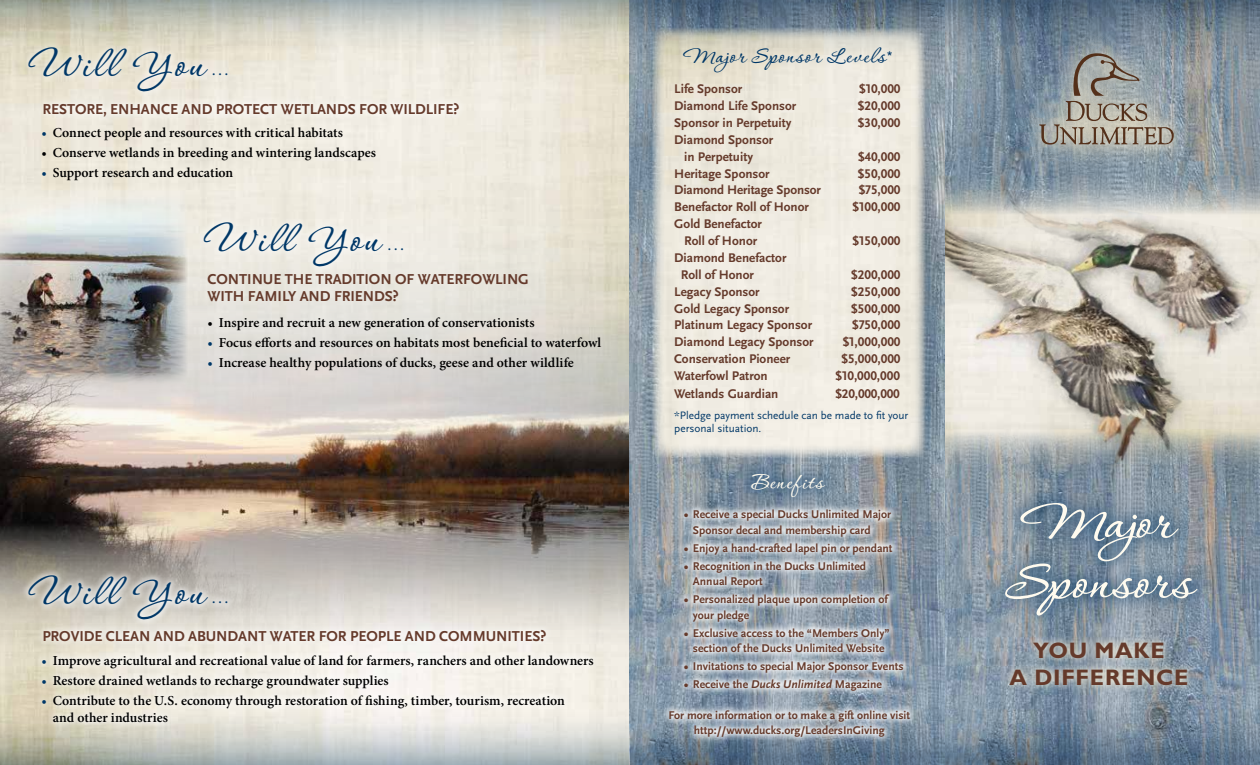
<style>
.page{position:relative;width:1260px;height:765px;background:#fff}
.page>*{position:absolute;margin:0;border:0;box-sizing:border-box;transform-origin:0 0}
.t1{font:700 60px/60px "Corinthia Professional";color:#fffbef;text-align:center}
.t2{font:700 45px "Corinthia Professional";letter-spacing:.05em;color:#003767;scale:.9 1}
.t3{font:700 25px "Corinthia Professional";letter-spacing:.045em;color:#003767;scale:.9 1}
.t4{font:700 25px "Corinthia Professional";letter-spacing:.055em;color:#fffbef;scale:.9 1}
.t5{font:700 22.5px/27px "Gill Sans Std";letter-spacing:.03em;color:#653a2b;text-align:center}
.t6{font:700 15px/17.5px "Scala Sans OT";letter-spacing:-.005em;color:#653a2b}
.t7{font:600 13.75px/17.5px "Minion Pro";color:#000}
.t8{font:600 13.75px "Minion Pro";color:#003767}
.t9{font:700 13.12px/16.9px "Scala Sans OT";color:#653a2b}
.t10{font:700 11.75px/15.6px "Scala Sans OT";color:#653a2b}
.t11{font:11.25px/13.5px "Scala Sans OT";color:#003767}
.s1{color:#003767}
.s2{font-family:"Helvetica";font-weight:400;font-size:15px}
.s3{font-style:italic}
</style>
<div class="page">
<img style="left:0;top:57px;width:630px;height:648px">
<svg style="left:0;top:705px;width:630px;height:60px"></svg>
<img style="left:0;top:183px;width:630px;height:480px">
<img style="left:630px;top:66px;width:630px;height:628px">
<div style="left:989px;top:486px;width:225px;height:146px;background:#003767;opacity:.4"></div>
<div style="left:1002px;top:634px;width:194px;height:59px;background:#fff6dc;opacity:.75"></div>
<div style="left:1015px;top:29px;width:183px;height:140px;background:#f0e3c5;opacity:.75"></div>
<svg style="left:1039px;top:66px;width:135px;height:79px"></svg>
<img style="left:846px;top:167px;width:414px;height:357px">
<img style="left:652px;top:66px;width:273px;height:391px">
<svg style="left:630px;top:694px;width:630px;height:71px"></svg>
<svg style="left:630px;top:0;width:630px;height:66px"></svg>
<svg style="left:0;top:0;width:630px;height:57px"></svg>
<svg style="left:677px;top:502px;width:234px;height:196px"></svg>
<div style="left:735px;top:457px;width:106px;height:57px;background:#003767;opacity:.4"></div>
<div style="left:20px;top:40px;width:215px;height:60px;background:#fff;opacity:.75"></div>
<div style="left:196px;top:214px;width:215px;height:60px;background:#f0ede5"></div>
<div style="left:36px;top:95px;width:431px;height:29px;background:#fff;opacity:.75"></div>
<div style="left:36px;top:623px;width:518px;height:27px;background:#fff;opacity:.75"></div>
<div style="left:35px;top:647px;width:566px;height:83px;background:#fff;opacity:.75"></div>
<div style="left:20px;top:567px;width:215px;height:60px;background:#fff;opacity:.75"></div>
<img style="left:0;top:195px;width:188px;height:195px">
<svg style="left:661px;top:702px;width:257px;height:43px"></svg>
<h2 class="t2" style="left:29px;top:42px;width:196px">Will You</h2>
<p class="t8" style="left:212px;top:63px;width:18px">. . .</p>
<p class="t6" style="left:42px;top:100px;width:419px">RESTORE, ENHANCE AND PROTECT WETLANDS FOR WILDLIFE?</p>
<p class="t7" style="left:42px;top:125px;width:303px"><span class="s1">•</span> Connect people and resources with critical habitats</p>
<p class="t7" style="left:42px;top:145px;width:336px">• Conserve wetlands in breeding and wintering landscapes</p>
<p class="t7" style="left:42px;top:165px;width:193px"><span class="s1">•</span> Support research and education</p>
<h2 class="t2" style="left:205px;top:217px;width:196px">Will You</h2>
<p class="t8" style="left:388px;top:237px;width:18px">. . .</p>
<p class="t6" style="left:208px;top:270px;width:323px">CONTINUE THE TRADITION OF WATERFOWLING<br>WITH FAMILY AND FRIENDS?</p>
<p class="t7" style="left:207px;top:314px;width:329px">• Inspire and recruit a new generation of conservationists</p>
<p class="t7" style="left:207px;top:334px;width:395px"><span class="s1">•</span> Focus efforts and resources on habitats most beneficial to waterfowl</p>
<p class="t7" style="left:207px;top:354px;width:368px"><span class="s1">•</span> Increase healthy populations of ducks, geese and other wildlife</p>
<h2 class="t2" style="left:29px;top:570px;width:196px">Will You</h2>
<p class="t8" style="left:212px;top:590px;width:18px">. . .</p>
<p class="t6" style="left:42px;top:628px;width:506px">PROVIDE CLEAN AND ABUNDANT WATER FOR PEOPLE AND COMMUNITIES?</p>
<p class="t7" style="left:42px;top:652px;width:554px"><span class="s1">•</span> Improve agricultural and recreational value of land for farmers, ranchers and other landowners</p>
<p class="t7" style="left:42px;top:672px;width:349px"><span class="s1">•</span> Restore drained wetlands to recharge groundwater supplies</p>
<p class="t7" style="left:53px;top:692px;width:514px;text-indent:-11px"><span class="s1">•</span> Contribute to the U.S. economy through restoration of fishing, timber, tourism, recreation and other industries</p>
<h3 class="t3" style="left:685px;top:43px;width:232px">Major Sponsor Levels<span class="s2">*</span></h3>
<p class="t9" style="left:674px;top:81px;width:70px">Life Sponsor</p>
<p class="t9" style="left:859px;top:81px;width:43px">$10,000</p>
<p class="t9" style="left:674px;top:97px;width:123px">Diamond Life Sponsor</p>
<p class="t9" style="left:858px;top:97px;width:44px">$20,000</p>
<p class="t9" style="left:674px;top:114px;width:119px">Sponsor in Perpetuity</p>
<p class="t9" style="left:858px;top:114px;width:44px">$30,000</p>
<p class="t9" style="left:684px;top:131px;width:91px;text-indent:-10px">Diamond Sponsor in Perpetuity</p>
<p class="t9" style="left:858px;top:148px;width:44px">$40,000</p>
<p class="t9" style="left:674px;top:165px;width:97px">Heritage Sponsor</p>
<p class="t9" style="left:858px;top:165px;width:44px">$50,000</p>
<p class="t9" style="left:674px;top:182px;width:148px">Diamond Heritage Sponsor</p>
<p class="t9" style="left:859px;top:182px;width:43px">$75,000</p>
<p class="t9" style="left:674px;top:199px;width:136px">Benefactor Roll of Honor</p>
<p class="t9" style="left:853px;top:199px;width:49px">$100,000</p>
<p class="t9" style="left:674px;top:216px;width:89px;text-align:center">Gold Benefactor<br>Roll of Honor</p>
<p class="t9" style="left:853px;top:233px;width:49px">$150,000</p>
<p class="t9" style="left:681px;top:249px;width:107px;text-indent:-7px">Diamond Benefactor<br>Roll of Honor</p>
<p class="t9" style="left:851px;top:266px;width:51px">$200,000</p>
<p class="t9" style="left:674px;top:283px;width:87px">Legacy Sponsor</p>
<p class="t9" style="left:851px;top:283px;width:51px">$250,000</p>
<p class="t9" style="left:674px;top:300px;width:116px">Gold Legacy Sponsor</p>
<p class="t9" style="left:851px;top:300px;width:51px">$500,000</p>
<p class="t9" style="left:674px;top:317px;width:139px">Platinum Legacy Sponsor</p>
<p class="t9" style="left:852px;top:317px;width:50px">$750,000</p>
<p class="t9" style="left:674px;top:334px;width:141px">Diamond Legacy Sponsor</p>
<p class="t9" style="left:843px;top:334px;width:59px">$1,000,000</p>
<p class="t9" style="left:674px;top:351px;width:117px">Conservation Pioneer</p>
<p class="t9" style="left:841px;top:351px;width:61px">$5,000,000</p>
<p class="t9" style="left:674px;top:368px;width:95px">Waterfowl Patron</p>
<p class="t9" style="left:836px;top:368px;width:66px">$10,000,000</p>
<p class="t9" style="left:674px;top:385px;width:106px">Wetlands Guardian</p>
<p class="t9" style="left:836px;top:385px;width:66px">$20,000,000</p>
<p class="t11" style="left:674px;top:408px;width:236px">*Pledge payment schedule can be made to fit your personal situation.</p>
<h3 class="t4" style="left:751px;top:470px;width:81px">Benefits</h3>
<p class="t10" style="left:693px;top:507px;width:200px;text-indent:-9px">• Receive a special Ducks Unlimited Major<br>Sponsor decal and membership card</p>
<p class="t10" style="left:684px;top:540px;width:210px">• Enjoy a hand-crafted lapel pin or pendant</p>
<p class="t10" style="left:693px;top:558px;width:175px;text-indent:-9px">• Recognition in the Ducks Unlimited<br>Annual Report</p>
<p class="t10" style="left:693px;top:592px;width:197px;text-indent:-9px">• Personalized plaque upon completion of your pledge</p>
<p class="t10" style="left:684px;top:625px;width:207px;text-align:center">• Exclusive access to the “Members Only” section of the Ducks Unlimited Website</p>
<p class="t10" style="left:684px;top:659px;width:221px">• Invitations to special Major Sponsor Events</p>
<p class="t10" style="left:684px;top:676px;width:200px">• Receive the <span class="s3">Ducks Unlimited</span> Magazine</p>
<p class="t10" style="left:669px;top:707px;width:243px;text-align:center">For more information or to make a gift online visit http://www.ducks.org/LeadersInGiving</p>
<h1 class="t1" style="left:1006px;top:498px;width:188px">Major<br>Sponsors</h1>
<h3 class="t5" style="left:1009px;top:637px;width:181px">YOU MAKE<br>A DIFFERENCE</h3>
</div>
